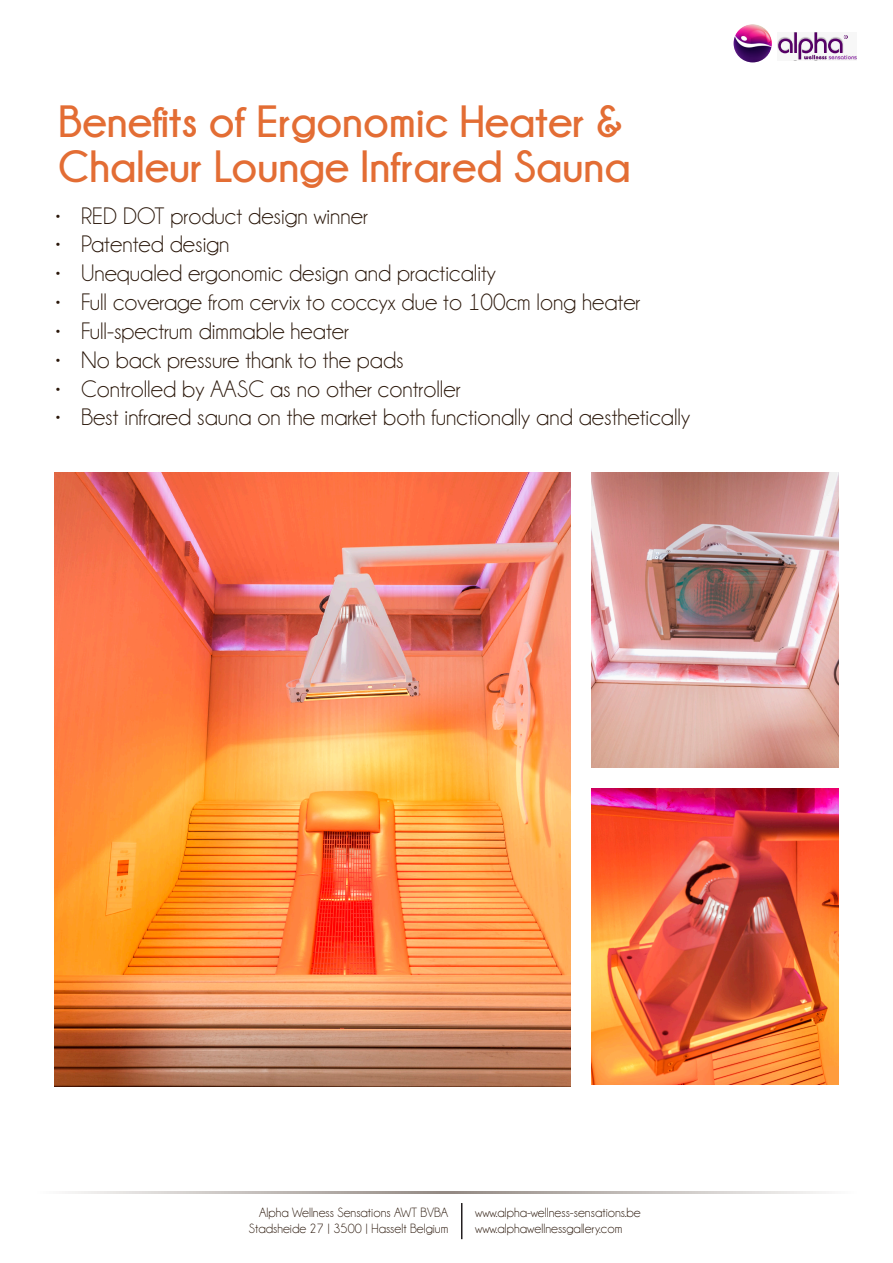
<style>
.page{position:relative;width:893px;height:1263px;background:#fff}
.page>*{position:absolute;margin:0;border:0;box-sizing:border-box;transform-origin:0 0}
.t1{font:700 45px/45px "Champagne&Limousines";color:#e36d34}
.t2{font:24px "Champagne&Limousines";color:#291609}
.t3{font:13.5px/16.2px "Champagne&Limousines";color:#291609;text-align:right}
</style>
<div class="page">
<hr style="left:447px;top:1192px;width:425px;height:2px;background:#291609">
<hr style="left:21px;top:1192px;width:425px;height:2px;background:#291609">
<img style="left:733px;top:24px;width:39px;height:38px;border-radius:19px">
<div style="left:777px;top:32px;width:80px;height:28px;background:#231f20;opacity:.29"></div>
<svg style="left:778px;top:32px;width:79px;height:27px"></svg>
<hr style="left:461px;top:1203px;width:1px;height:36px;background:#231f20">
<img style="left:54px;top:472px;width:516px;height:614px">
<img style="left:591px;top:472px;width:248px;height:296px">
<img style="left:591px;top:789px;width:248px;height:295px">
<p class="t1" style="left:58px;top:99px;width:574px">Benefits of Ergonomic Heater &amp;<br>Chaleur Lounge Infrared Sauna</p>
<p class="t2" style="left:54px;top:204px;width:315px">• RED DOT product design winner</p>
<p class="t2" style="left:54px;top:232px;width:177px">• Patented design</p>
<p class="t2" style="left:54px;top:261px;width:443px">• Unequaled ergonomic design and practicality</p>
<p class="t2" style="left:54px;top:290px;width:588px">• Full coverage from cervix to coccyx due to 100cm long heater</p>
<p class="t2" style="left:54px;top:319px;width:296px">• Full-spectrum dimmable heater</p>
<p class="t2" style="left:54px;top:348px;width:351px">• No back pressure thank to the pads</p>
<p class="t2" style="left:54px;top:376px;width:408px">• Controlled by AASC as no other controller</p>
<p class="t2" style="left:54px;top:405px;width:638px">• Best infrared sauna on the market both functionally and aesthetically</p>
<p class="t3" style="left:249px;top:1204px;width:201px">Alpha Wellness Sensations AWT BVBA<br>Stadsheide 27 | 3500 | Hasselt Belgium</p>
<p class="t3" style="left:475px;top:1204px;width:167px;text-align:left">www.alpha-wellness-sensations.be www.alphawellnessgallery.com</p>
</div>
